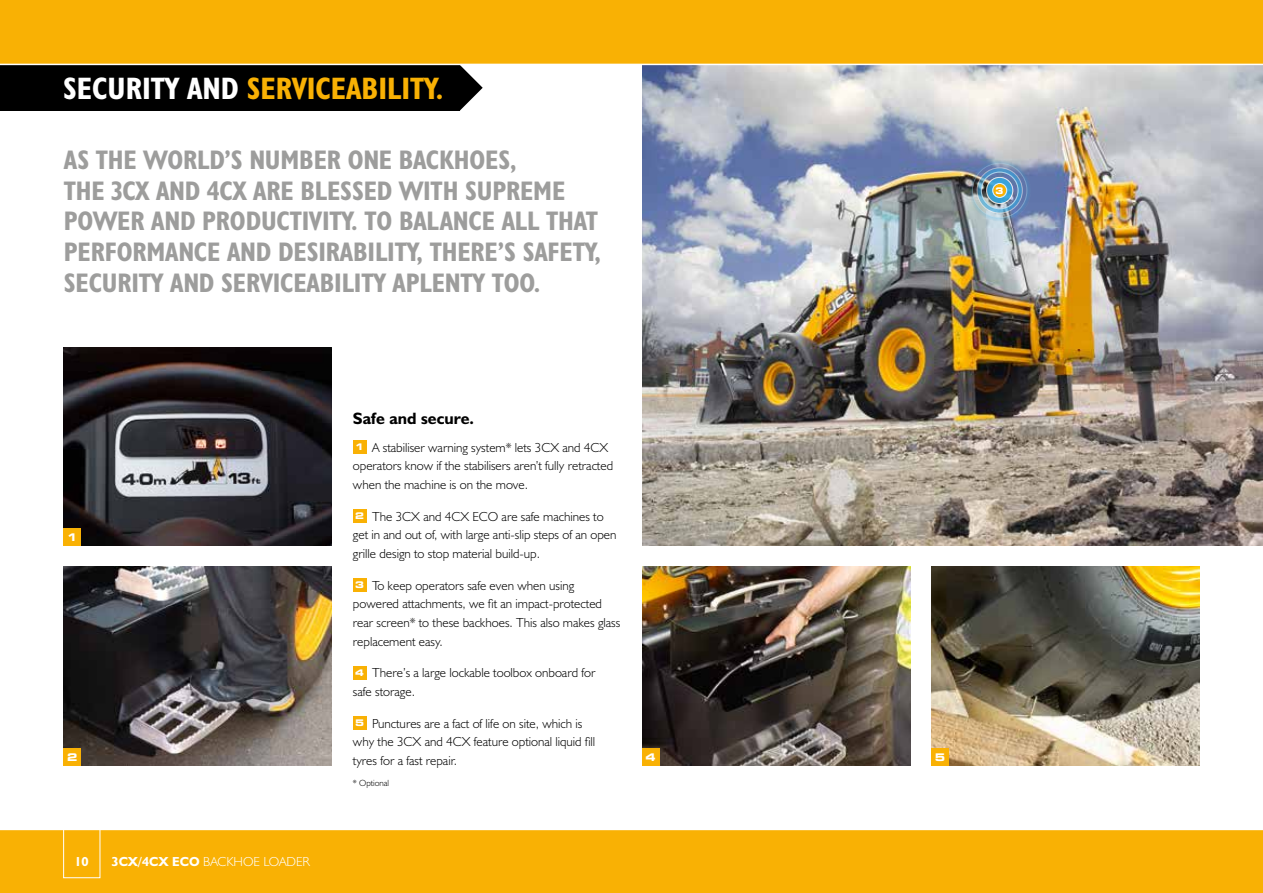
<style>
.page{position:relative;width:1263px;height:893px;background:#fff}
.page>*{position:absolute;margin:0;border:0;box-sizing:border-box;transform-origin:0 0}
.t1{font:31.2px "JCB Bold Condensed";color:#f9b104}
.t2{font:27px/30.5px "JCB Bold Condensed";letter-spacing:-.005em;color:#9d9d9c}
.t3{font:16.5px "JCB Bold";color:#000}
.t4{font:13.2px/18.8px "JCB Light";color:#000}
.t5{font:13.2px "JCB Light";color:#fff}
.t6{font:13.2px "JCB Bold";color:#fff}
.t7{font:700 expanded 10.5px "Square 721 BT";color:#fff}
.t8{font:9px "JCB Light";color:#000}
.t9{font:700 expanded 9px "Square 721 BT";color:#fff;scale:.9 1}
.s1{color:#fff}
.s2{font-family:"JCB Bold"}
.s3{font-family:"Square 721 BT";font-weight:700;font-stretch:expanded;font-size:9.15px;color:#fff}
</style>
<div class="page">
<img style="left:642px;top:65px;width:621px;height:481px">
<svg style="left:460px;top:65px;width:23px;height:45px"></svg>
<div style="left:0;top:54px;width:460px;height:57px;background:#000"></div>
<div style="left:0;top:829px;width:1263px;height:64px;background:#f9b104"></div>
<hr style="left:0;top:829px;width:1263px;height:1px;background:#fff">
<div style="left:0;top:0;width:1263px;height:64px;background:#f9b104"></div>
<hr style="left:0;top:64px;width:1263px;height:1px;background:#fff">
<div style="left:353px;top:440px;width:13px;height:13px;background:#f9b104"></div>
<div style="left:353px;top:509px;width:13px;height:13px;background:#f9b104"></div>
<div style="left:353px;top:578px;width:13px;height:13px;background:#f9b104"></div>
<div style="left:353px;top:666px;width:13px;height:13px;background:#f9b104"></div>
<div style="left:353px;top:716px;width:13px;height:13px;background:#f9b104"></div>
<div style="left:63px;top:819px;width:37px;height:59px;border:1px solid #fff"></div>
<img style="left:931px;top:567px;width:268px;height:198px">
<img style="left:64px;top:567px;width:268px;height:198px">
<div style="left:64px;top:748px;width:17px;height:17px;background:#f9b104"></div>
<img style="left:642px;top:567px;width:268px;height:198px">
<img style="left:64px;top:347px;width:268px;height:199px">
<div style="left:64px;top:529px;width:17px;height:17px;background:#f9b104"></div>
<div style="left:642px;top:748px;width:17px;height:17px;background:#f9b104"></div>
<div style="left:931px;top:748px;width:17px;height:17px;background:#f9b104"></div>
<img style="left:967px;top:158px;width:65px;height:65px">
<h1 class="t1" style="left:63px;top:69px;width:381px"><span class="s1">SECURITY AND</span> SERVICEABILITY.</h1>
<h2 class="t2" style="left:64px;top:144px;width:539px">AS THE WORLD’S NUMBER ONE BACKHOES,<br>THE 3CX AND 4CX ARE BLESSED WITH SUPREME POWER AND PRODUCTIVITY. TO BALANCE ALL THAT PERFORMANCE AND DESIRABILITY, THERE’S SAFETY, SECURITY AND SERVICEABILITY APLENTY TOO.</h2>
<p class="t7" style="left:67px;top:531px;width:12px">1</p>
<p class="t7" style="left:67px;top:751px;width:12px">2</p>
<p class="t6" style="left:74px;top:853px;width:16px">10</p>
<p class="t5" style="left:112px;top:853px;width:200px"><span class="s2">3CX/4CX ECO</span> BACKHOE LOADER</p>
<p class="t3" style="left:353px;top:408px;width:123px">Safe and secure.</p>
<p class="t4" style="left:353px;top:437px;width:262px"><span class="s3">1</span> A stabiliser warning system* lets 3CX and 4CX operators know if the stabilisers aren’t fully retracted when the machine is on the move.</p>
<p class="t4" style="left:353px;top:506px;width:265px"><span class="s3">2</span> The 3CX and 4CX ECO are safe machines to get in and out of, with large anti-slip steps of an open grille design to stop material build-up.</p>
<p class="t4" style="left:353px;top:575px;width:269px"><span class="s3">3</span> To keep operators safe even when using powered attachments, we fit an impact-protected rear screen* to these backhoes. This also makes glass replacement easy.</p>
<p class="t4" style="left:353px;top:663px;width:244px"><span class="s3">4</span> There’s a large lockable toolbox onboard for safe storage.</p>
<p class="t4" style="left:353px;top:713px;width:244px"><span class="s3">5</span> Punctures are a fact of life on site, which is why the 3CX and 4CX feature optional liquid fill tyres for a fast repair.</p>
<p class="t8" style="left:353px;top:777px;width:38px">* Optional</p>
<p class="t7" style="left:645px;top:751px;width:12px">4</p>
<p class="t7" style="left:935px;top:751px;width:12px">5</p>
<p class="t9" style="left:995px;top:185px;width:10px">3</p>
</div>
